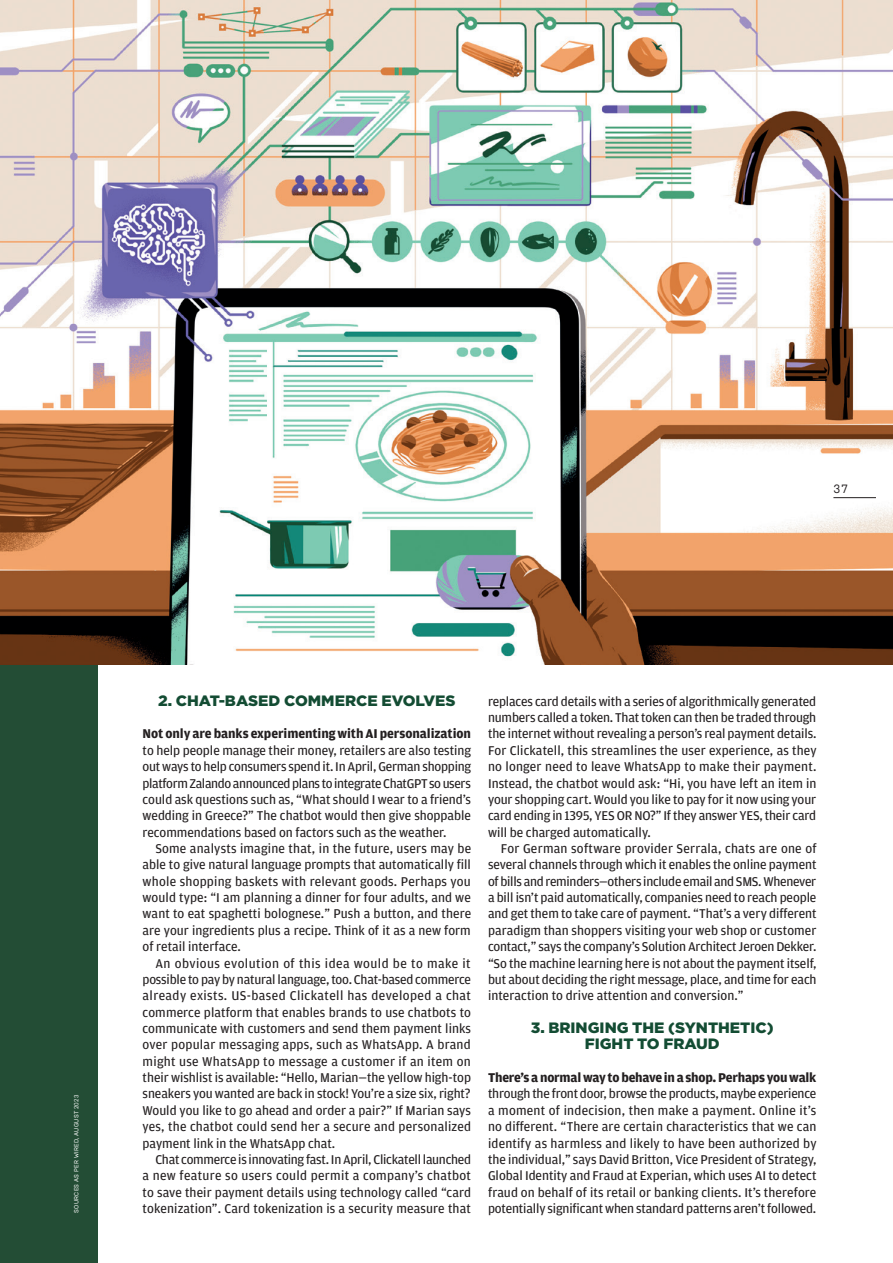
<style>
.page{position:relative;width:893px;height:1263px;background:#fff}
.page>*{position:absolute;margin:0;border:0;box-sizing:border-box;transform-origin:0 0}
.JPM_Body_2_indent{font:900 15px/16.4px "Gotham";color:#134c33;text-align:center}
.JPM_Body_2_indent-2{font:13.5px/16.4px "Amplitude";color:#231f20;text-align:justify}
.FOLIOS_left{font:12px "Brutal Type";color:#231f20}
.Wired_Gutter_credit{font:6px "Brutal Type";letter-spacing:.05em;color:#fff}
.s1{font-weight:700}
</style>
<div class="page">
<div style="left:0;top:0;width:98px;height:1263px;background:#234d35"></div>
<img style="left:0;top:0;width:893px;height:664px">
<hr style="left:833px;top:497px;width:43px;height:1px;background:#231f20">
<p class="FOLIOS_left" style="left:833px;top:482px;width:16px">37</p>
<p class="Wired_Gutter_credit" style="left:73px;top:1213px;width:120px;rotate:-90deg">SOURCES AS PER WIRED, AUGUST 2023</p>
<p class="JPM_Body_2_indent" style="left:158px;top:692px;width:299px">2. CHAT-BASED COMMERCE EVOLVES</p>
<p class="JPM_Body_2_indent-2" style="left:143px;top:726px;width:330px"><span class="s1">Not only are banks experimenting with AI personalization </span>to help people manage their money, retailers are also testing out ways to help consumers spend it. In April, German shopping platform Zalando announced plans to integrate ChatGPT so users could ask questions such as, “What should I wear to a friend’s wedding in Greece?” The chatbot would then give shoppable recommendations based on factors such as the weather.</p>
<p class="JPM_Body_2_indent-2" style="left:143px;top:840px;width:330px;text-indent:13px">Some analysts imagine that, in the future, users may be able to give natural language prompts that automatically fill whole shopping baskets with relevant goods. Perhaps you would type: “I am planning a dinner for four adults, and we want to eat spaghetti bolognese.” Push a button, and there are your ingredients plus a recipe. Think of it as a new form of retail interface.</p>
<p class="JPM_Body_2_indent-2" style="left:143px;top:955px;width:330px;text-indent:13px">An obvious evolution of this idea would be to make it possible to pay by natural language, too. Chat-based commerce already exists. US-based Clickatell has developed a chat commerce platform that enables brands to use chatbots to communicate with customers and send them payment links over popular messaging apps, such as WhatsApp. A brand might use WhatsApp to message a customer if an item on their wishlist is available: “Hello, Marian—the yellow high-top sneakers you wanted are back in stock! You’re a size six, right?<br>Would you like to go ahead and order a pair?” If Marian says yes, the chatbot could send her a secure and personalized payment link in the WhatsApp chat.</p>
<p class="JPM_Body_2_indent-2" style="left:143px;top:1151px;width:330px;text-indent:13px">Chat commerce is innovating fast. In April, Clickatell launched a new feature so users could permit a company’s chatbot to save their payment details using technology called “card tokenization”. Card tokenization is a security measure that</p>
<p class="JPM_Body_2_indent-2" style="left:488px;top:693px;width:330px">replaces card details with a series of algorithmically generated numbers called a token. That token can then be traded through the internet without revealing a person’s real payment details.<br>For Clickatell, this streamlines the user experience, as they no longer need to leave WhatsApp to make their payment.<br>Instead, the chatbot would ask: “Hi, you have left an item in your shopping cart. Would you like to pay for it now using your card ending in 1395, YES OR NO?” If they answer YES, their card will be charged automatically.</p>
<p class="JPM_Body_2_indent-2" style="left:488px;top:840px;width:330px;text-indent:13px">For German software provider Serrala, chats are one of several channels through which it enables the online payment of bills and reminders—others include email and SMS. Whenever a bill isn’t paid automatically, companies need to reach people and get them to take care of payment. “That’s a very different paradigm than shoppers visiting your web shop or customer contact,” says the company’s Solution Architect Jeroen Dekker. “So the machine learning here is not about the payment itself, but about deciding the right message, place, and time for each interaction to drive attention and conversion.”</p>
<p class="JPM_Body_2_indent" style="left:531px;top:1019px;width:244px">3. BRINGING THE (SYNTHETIC)<br>FIGHT TO FRAUD</p>
<p class="JPM_Body_2_indent-2" style="left:488px;top:1069px;width:330px"><span class="s1">There’s a normal way to behave in a shop. Perhaps you walk </span>through the front door, browse the products, maybe experience a moment of indecision, then make a payment. Online it’s no different. “There are certain characteristics that we can identify as harmless and likely to have been authorized by the individual,” says David Britton, Vice President of Strategy, Global Identity and Fraud at Experian, which uses AI to detect fraud on behalf of its retail or banking clients. It’s therefore</p>
<p class="JPM_Body_2_indent-2" style="left:488px;top:1200px;width:330px">potentially significant when standard patterns aren’t followed.</p>
</div>
